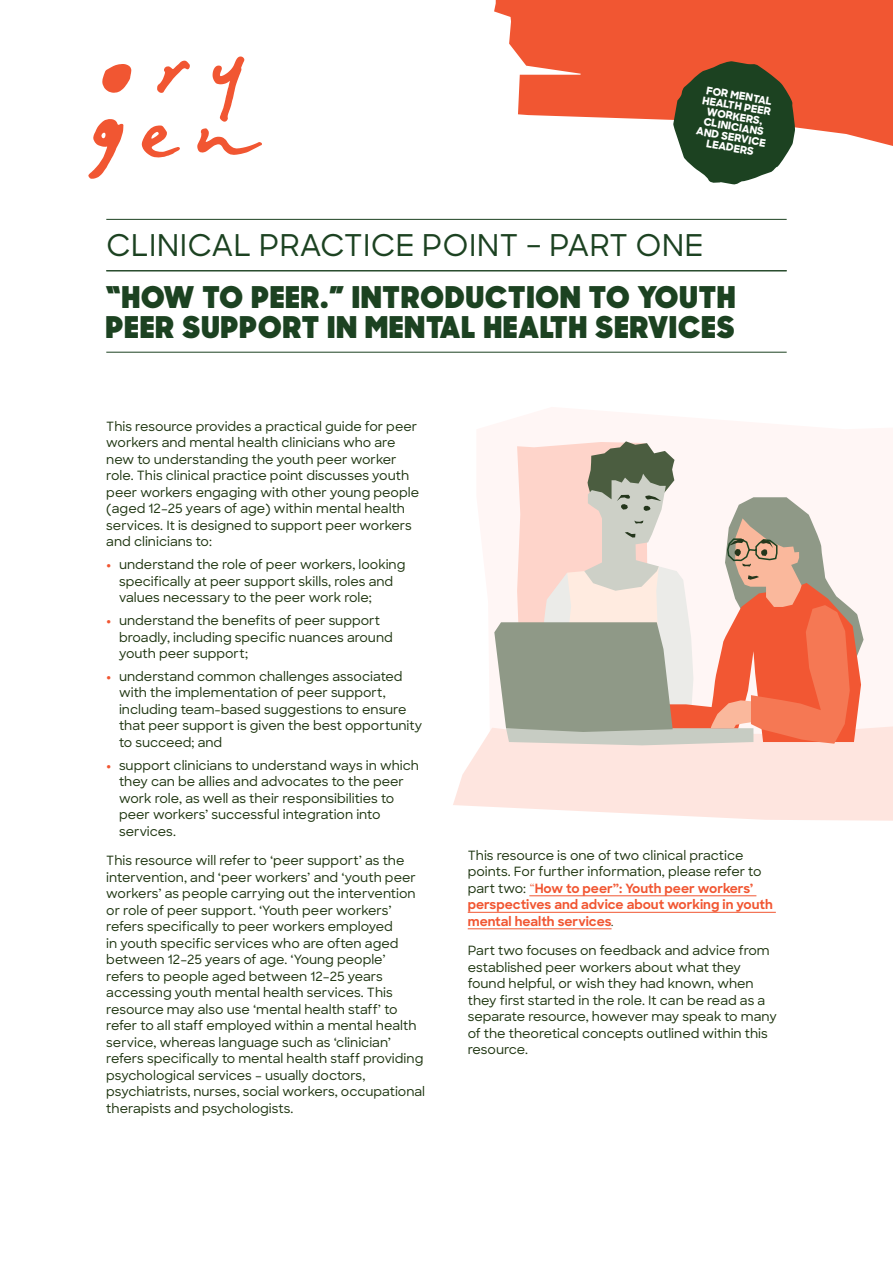
<style>
.page{position:relative;width:893px;height:1263px;background:#fff}
.page>*{position:absolute;margin:0;border:0;box-sizing:border-box;transform-origin:0 0}
.t1{font:900 30px/30px "Sharp Sans Display No 1";letter-spacing:.06em;color:#1c4221}
.t2{font:500 30px "Sharp Sans";color:#1c4221}
.t3{font:500 12.75px/16.5px "Sharp Sans";color:#1e3510}
.t4{font:800 10.5px/10.5px "Sharp Sans";color:#fff;text-align:center}
.s1{font-weight:800;color:#f15632}
.s2{font-weight:400;color:#f15632}
.s3{font-weight:700;color:#f15632}
.s4{font-weight:400;font-style:italic}
</style>
<div class="page">
<hr style="left:106px;top:219px;width:681px;height:1px;background:#1c4221">
<hr style="left:106px;top:270px;width:681px;height:1px;background:#1c4221">
<hr style="left:106px;top:352px;width:681px;height:1px;background:#1c4221">
<hr style="left:529px;top:895px;width:227px;height:1px;background:#f15632">
<hr style="left:468px;top:912px;width:308px;height:1px;background:#f15632">
<hr style="left:468px;top:928px;width:144px;height:1px;background:#f15632">
<svg style="left:453px;top:441px;width:440px;height:380px"></svg>
<svg style="left:494px;top:0;width:399px;height:146px;fill:#f15632"></svg>
<svg style="left:102px;top:64px;width:29px;height:29px"></svg>
<svg style="left:197px;top:128px;width:65px;height:27px"></svg>
<svg style="left:157px;top:60px;width:33px;height:33px"></svg>
<svg style="left:88px;top:119px;width:35px;height:60px"></svg>
<svg style="left:142px;top:125px;width:38px;height:33px"></svg>
<svg style="left:213px;top:57px;width:31px;height:65px"></svg>
<svg style="left:673px;top:61px;width:122px;height:124px;background:#505b3e"></svg>
<p class="t4" style="left:705px;top:84px;width:72px;rotate:10deg">FOR MENTAL<br>HEALTH PEER<br>WORKERS,<br>CLINICIANS<br>AND SERVICE<br>LEADERS</p>
<h1 class="t2" style="left:106px;top:223px;width:599px">CLINICAL PRACTICE POINT – PART ONE</h1>
<h1 class="t1" style="left:106px;top:281px;width:630px">“HOW TO PEER.” INTRODUCTION TO YOUTH<br>PEER SUPPORT IN MENTAL HEALTH SERVICES</h1>
<p class="t3" style="left:106px;top:417px;width:314px">This resource provides a practical guide for peer workers and mental health clinicians who are new to understanding the youth peer worker role. This clinical practice point discusses youth peer workers engaging with other young people (aged 12–25 years of age) within mental health services. It is designed to support peer workers and clinicians to:</p>
<p class="t3" style="left:119px;top:556px;width:288px;text-indent:-13px"><span class="s1">•</span> understand the role of peer workers, looking specifically at peer support skills, roles and values necessary to the peer work role;</p>
<p class="t3" style="left:119px;top:611px;width:275px;text-indent:-13px"><span class="s1">•</span> understand the benefits of peer support broadly, including specific nuances around youth peer support;</p>
<p class="t3" style="left:119px;top:667px;width:305px;text-indent:-13px"><span class="s1">•</span> understand common challenges associated with the implementation of peer support, including team-based suggestions to ensure that peer support is given the best opportunity to succeed; and</p>
<p class="t3" style="left:119px;top:756px;width:302px;text-indent:-13px"><span class="s1">•</span> support clinicians to understand ways in which they can be allies and advocates to the peer work role, as well as their responsibilities to peer workers’ successful integration into services.</p>
<p class="t3" style="left:106px;top:851px;width:320px">This resource will refer to ‘peer support’ as the intervention, and ‘peer workers’ and ‘youth peer workers’ as people carrying out the intervention or role of peer support. ‘Youth peer workers’ refers specifically to peer workers employed<br>in youth specific services who are often aged between 12–25 years of age. ‘Young people’ refers to people aged between 12–25 years accessing youth mental health services. This resource may also use ‘mental health staff’ to refer to all staff employed within a mental health service, whereas language such as ‘clinician’ refers specifically to mental health staff providing psychological services – usually doctors, psychiatrists, nurses, social workers, occupational therapists and psychologists.</p>
<p class="t3" style="left:468px;top:846px;width:307px">This resource is one of two clinical practice points. For further information, please refer to part two: <span class="s2">“</span><span class="s3">How to peer”: Youth peer workers’ perspectives and advice about working in youth mental health services</span><span class="s4">.</span></p>
<p class="t3" style="left:468px;top:942px;width:310px">Part two focuses on feedback and advice from established peer workers about what they found helpful, or wish they had known, when they first started in the role. It can be read as a separate resource, however may speak to many of the theoretical concepts outlined within this resource.</p>
</div>
